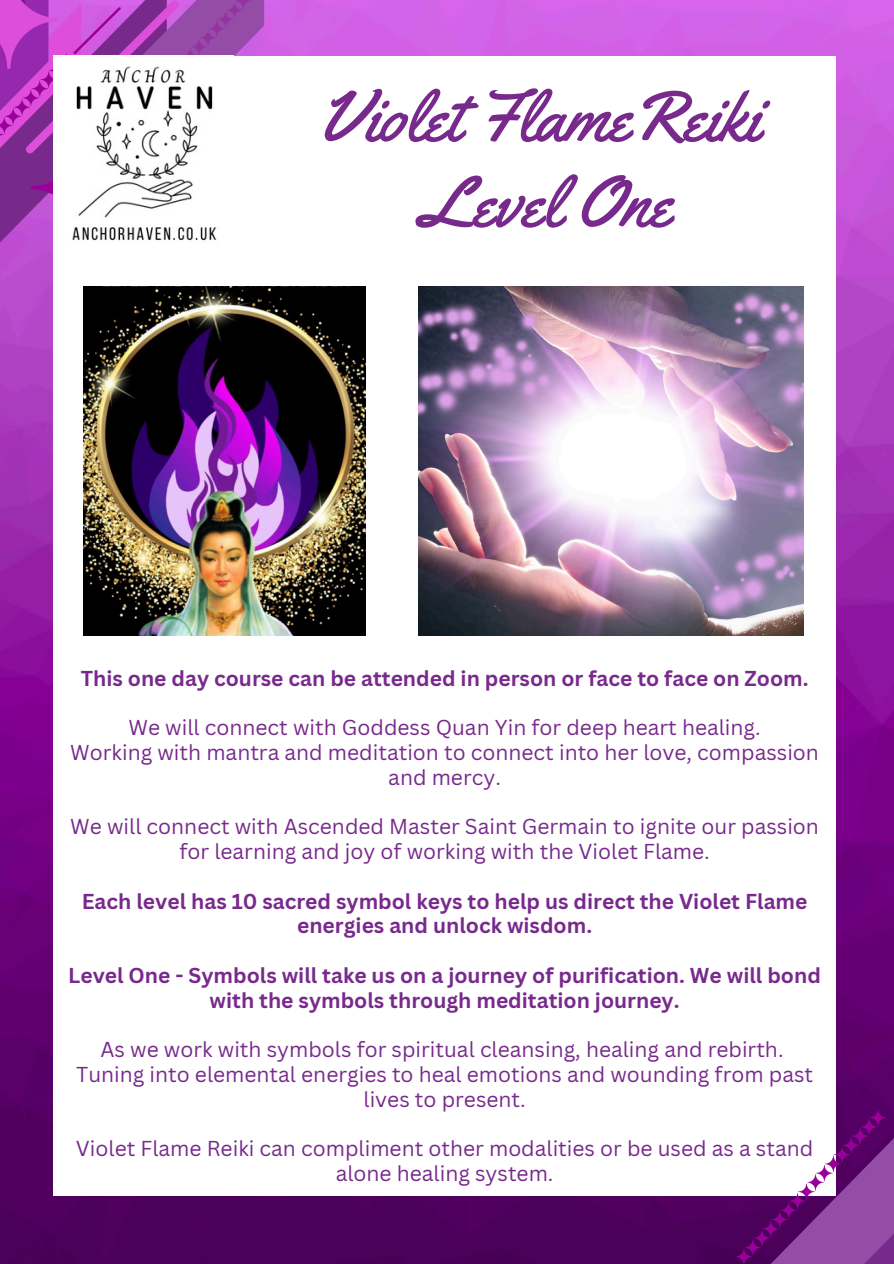
<style>
.page{position:relative;width:894px;height:1264px;background:#fff}
.page>*{position:absolute;margin:0;border:0;box-sizing:border-box;transform-origin:0 0}
.t1{font:70.95px/85.7px "Yellowtail";color:#782a8c;text-align:center}
.t2{font:21px/24.8px "Canva Sans";color:#782a8c;text-align:center}
.t3{font:700 21px/24.8px "Canva Sans";color:#782a8c;text-align:center}
</style>
<div class="page">
<img style="left:0;top:0;width:893px;height:1263px">
<div style="left:53px;top:56px;width:782px;height:1139px;background:#fff"></div>
<svg style="left:0;top:0;width:264px;height:285px"></svg>
<svg style="left:689px;top:1082px;width:204px;height:182px"></svg>
<img style="left:53px;top:56px;width:180px;height:209px">
<img style="left:418px;top:286px;width:385px;height:349px">
<img style="left:83px;top:286px;width:283px;height:349px">
<p class="t1" style="left:317px;top:74px;width:444px">Violet FlameReiki<br>Level One</p>
<p class="t3" style="left:81px;top:665px;width:729px">This one day course can be attended in person or face to face on Zoom.</p>
<h2 class="t2" style="left:128px;top:714px;width:633px">We will connect with Goddess Quan Yin for deep heart healing.</h2>
<p class="t2" style="left:70px;top:739px;width:750px">Working with mantra and meditation to connect into her love, compassion and mercy.</p>
<p class="t2" style="left:70px;top:813px;width:750px">We will connect with Ascended Master Saint Germain to ignite our passion for learning and joy of working with the Violet Flame.</p>
<p class="t3" style="left:82px;top:888px;width:727px">Each level has 10 sacred symbol keys to help us direct the Violet Flame energies and unlock wisdom.</p>
<h2 class="t3" style="left:68px;top:962px;width:754px">Level One - Symbols will take us on a journey of purification. We will bond with the symbols through meditation journey.</h2>
<h2 class="t2" style="left:100px;top:1036px;width:684px">As we work with symbols for spiritual cleansing, healing and rebirth.</h2>
<p class="t2" style="left:76px;top:1061px;width:738px">Tuning into elemental energies to heal emotions and wounding from past lives to present.</p>
<p class="t2" style="left:76px;top:1135px;width:738px">Violet Flame Reiki can compliment other modalities or be used as a stand alone healing system.</p>
</div>
